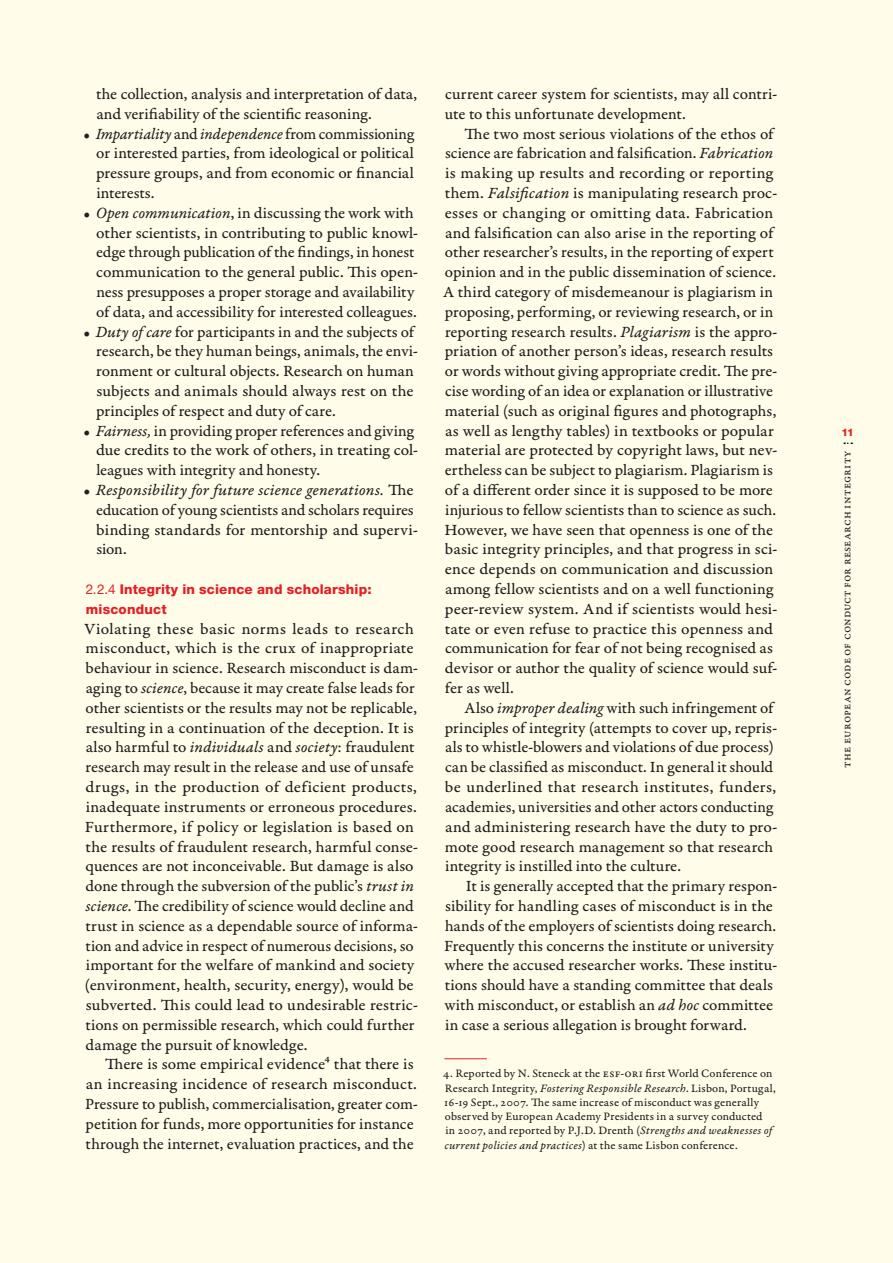
<style>
.page{position:relative;width:893px;height:1263px;background:#fffde9}
.page>*{position:absolute;margin:0;border:0;box-sizing:border-box;transform-origin:0 0}
.t1{font:16.5px/19.8px "Garamond Premr Pro Capt";letter-spacing:.005em;color:#231f20}
.t2{font:16.5px "Garamond Premr Pro It Capt";color:#231f20}
.t3{font:800 13.5px/19.8px "Helvetica Neue LT Std";letter-spacing:.015em;color:#e41f25}
.t4{font:12px/14.2px "Garamond Premr Pro Capt";letter-spacing:.01em;color:#231f20}
.t5{font:12px "Garamond Premr Pro It Capt";letter-spacing:.02em;color:#231f20}
.t6{font:800 10.5px "Helvetica Neue LT Std";color:#e41f25}
.s1{font-family:"Garamond Premr Pro Capt"}
.s2{font-family:"Garamond Premr Pro It Capt"}
.s3{font-weight:400}
</style>
<div class="page">
<svg style="left:844px;top:442px;width:8px;height:2px"></svg>
<hr style="left:444px;top:1058px;width:43px;height:1px;background:#e41f25">
<p class="t1" style="left:96px;top:84px;width:322px">the collection, analysis and interpretation of data, and verifiability of the scientific reasoning.</p>
<p class="t2" style="left:83px;top:124px;width:333px">• Impartiality <span class="s1">and</span> independence <span class="s1">from commissioning</span></p>
<p class="t1" style="left:96px;top:144px;width:319px;text-align:justify">or interested parties, from ideological or political pressure groups, and from economic or financial interests.</p>
<p class="t1" style="left:96px;top:203px;width:324px;text-indent:-13px"><span class="s2">• Open communication</span>, in discussing the work with other scientists, in contributing to public knowl&shy;edge through publication of the findings, in honest communication to the general public. This open&shy;ness presupposes a proper storage and availability of data, and accessibility for interested colleagues.</p>
<p class="t1" style="left:96px;top:322px;width:323px;text-indent:-13px"><span class="s2">• Duty of care</span> for participants in and the subjects of research, be they human beings, animals, the envi&shy;ronment or cultural objects. Research on human subjects and animals should always rest on the principles of respect and duty of care.</p>
<p class="t1" style="left:96px;top:421px;width:324px;text-indent:-13px"><span class="s2">• Fairness,</span> in providing proper references and giving due credits to the work of others, in treating col&shy;leagues with integrity and honesty.</p>
<p class="t2" style="left:83px;top:480px;width:332px">• Responsibility for future science generations. <span class="s1">The</span></p>
<p class="t1" style="left:96px;top:500px;width:324px">education of young scientists and scholars requires binding standards for mentorship and supervi&shy;sion.</p>
<p class="t3" style="left:86px;top:579px;width:287px"><span class="s3">2.2.4</span> Integrity in science and scholarship: misconduct</p>
<p class="t1" style="left:84px;top:619px;width:336px">Violating these basic norms leads to research misconduct, which is the crux of inappropriate behaviour in science. Research misconduct is dam&shy;aging to <span class="s2">science</span>, because it may create false leads for other scientists or the results may not be replicable, resulting in a continuation of the deception. It is also harmful to <span class="s2">individuals</span> and <span class="s2">society</span>: fraudulent research may result in the release and use of unsafe drugs, in the production of deficient products, inadequate instruments or erroneous procedures.<br>Furthermore, if policy or legislation is based on the results of fraudulent research, harmful conse&shy;quences are not inconceivable. But damage is also done through the subversion of the public’s <span class="s2">trust in science</span>. The credibility of science would decline and trust in science as a dependable source of informa&shy;tion and advice in respect of numerous decisions, so important for the welfare of mankind and society (environment, health, security, energy), would be subverted. This could lead to undesirable restric&shy;tions on permissible research, which could further damage the pursuit of knowledge.</p>
<p class="t1" style="left:85px;top:1055px;width:335px;text-indent:20px">There is some empirical evidence4 that there is an increasing incidence of research misconduct.<br>Pressure to publish, commercialisation, greater com&shy;petition for funds, more opportunities for instance through the internet, evaluation practices, and the</p>
<p class="t1" style="left:445px;top:84px;width:334px">current career system for scientists, may all contri&shy;ute to this unfortunate development.</p>
<p class="t1" style="left:443px;top:124px;width:336px;text-indent:21px">The two most serious violations of the ethos of science are fabrication and falsification. <span class="s2">Fabrication </span>is making up results and recording or reporting them. <span class="s2">Falsification</span> is manipulating research proc&shy;esses or changing or omitting data. Fabrication and falsification can also arise in the reporting of other researcher’s results, in the reporting of expert opinion and in the public dissemination of science.<br>A third category of misdemeanour is plagiarism in proposing, performing, or reviewing research, or in reporting research results. <span class="s2">Plagiarism</span> is the appro&shy;priation of another person’s ideas, research results or words without giving appropriate credit. The pre&shy;cise wording of an idea or explanation or illustrative material (such as original figures and photographs, as well as lengthy tables) in textbooks or popular material are protected by copyright laws, but nev&shy;ertheless can be subject to plagiarism. Plagiarism is of a different order since it is supposed to be more injurious to fellow scientists than to science as such.<br>However, we have seen that openness is one of the basic integrity principles, and that progress in sci&shy;ence depends on communication and discussion among fellow scientists and on a well functioning peer-review system. And if scientists would hesi&shy;tate or even refuse to practice this openness and communication for fear of not being recognised as devisor or author the quality of science would suf&shy;fer as well.</p>
<p class="t1" style="left:445px;top:698px;width:334px;text-indent:19px">Also <span class="s2">improper dealing</span> with such infringement of principles of integrity (attempts to cover up, repris&shy;als to whistle-blowers and violations of due process) can be classified as misconduct. In general it should be underlined that research institutes, funders, academies, universities and other actors conducting and administering research have the duty to pro&shy;mote good research management so that research integrity is instilled into the culture.</p>
<p class="t1" style="left:444px;top:876px;width:335px;text-indent:21px">It is generally accepted that the primary respon&shy;sibility for handling cases of misconduct is in the hands of the employers of scientists doing research.<br>Frequently this concerns the institute or university where the accused researcher works. These institu&shy;tions should have a standing committee that deals with misconduct, or establish an <span class="s2">ad hoc</span> committee in case a serious allegation is brought forward.</p>
<p class="t4" style="left:443px;top:1067px;width:334px">4. Reported by N. Steneck at the ESF-ORI first World Conference on Research Integrity, <span class="s2">Fostering Responsible Research</span>. Lisbon, Portugal, 16-19 Sept., 2007. The same increase of misconduct was generally observed by European Academy Presidents in a survey conducted<br>in 2007, and reported by P.J.D. Drenth (<span class="s2">Strengths and weaknesses of</span></p>
<p class="t5" style="left:444px;top:1137px;width:295px">current policies and practices<span class="s1">) at the same Lisbon conference.</span></p>
<p class="t6" style="left:841px;top:426px;width:14px">11</p>
<p class="t4" style="left:840px;top:768px;width:318px;rotate:-90deg">The European Code of Conduct for Research Integrity</p>
</div>
